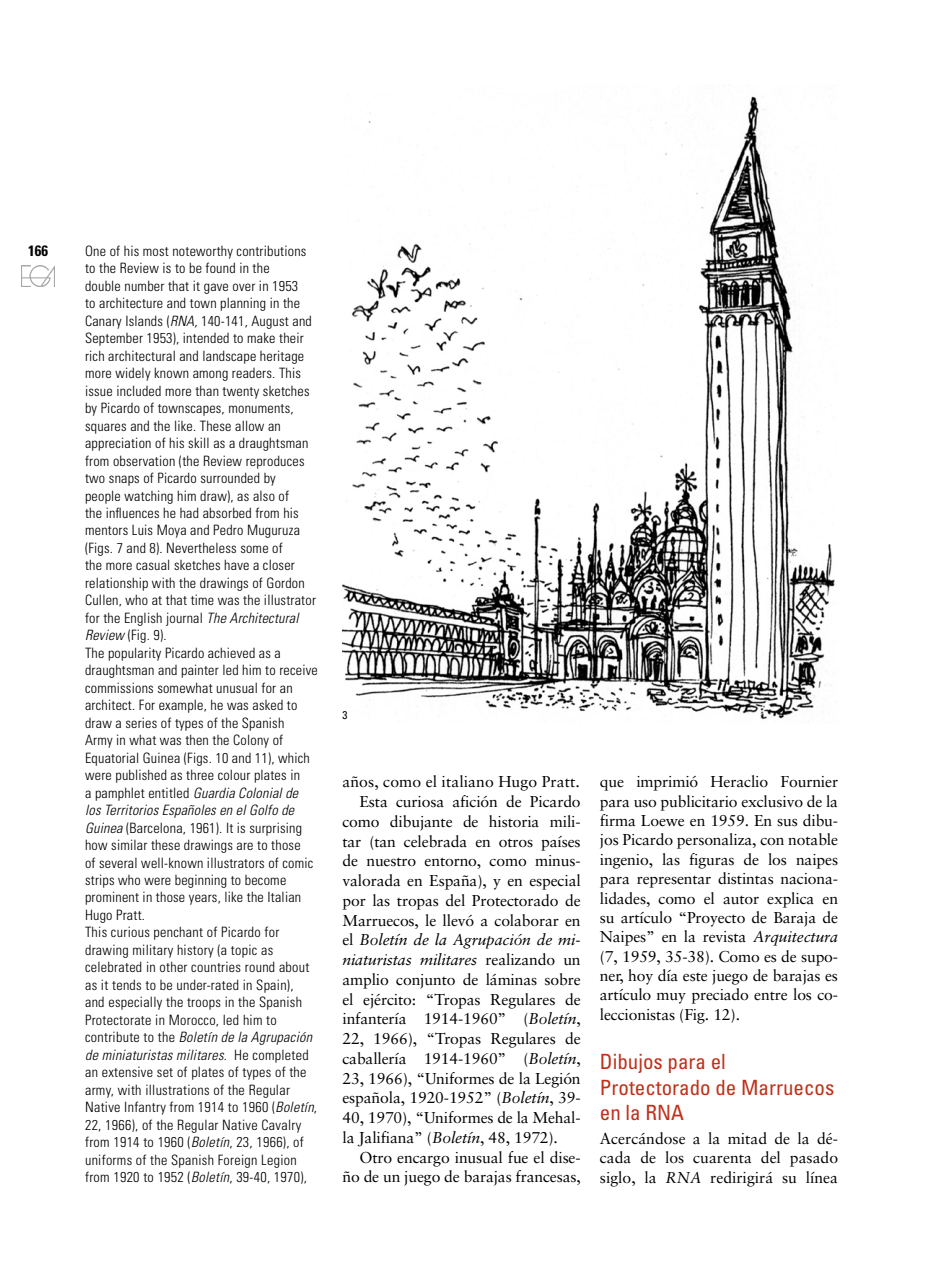
<style>
.page{position:relative;width:936px;height:1276px;background:#fff}
.page>*{position:absolute;margin:0;border:0;box-sizing:border-box;transform-origin:0 0}
.t1{font:condensed 21px/25.7px "Univers";color:#c03019}
.t2{font:15.75px/19.4px "Sabon";letter-spacing:-.01em;color:#000;text-align:justify}
.t3{font:italic 15.75px "Sabon";letter-spacing:-.01em;color:#000}
.t4{font:700 condensed 15px "Univers";color:#000}
.t5{font:300 condensed 14.25px/17.4px "Univers";letter-spacing:.015em;color:#000}
.t6{font:condensed 11.25px "Univers";color:#000}
.s1{font-style:italic}
.s2{font-style:normal}
</style>
<div class="page">
<img style="left:22px;top:265px;width:33px;height:21px">
<img style="left:342px;top:85px;width:493px;height:635px">
<p class="t4" style="left:28px;top:242px;width:21px">166</p>
<p class="t5" style="left:85px;top:242px;width:234px">One of his most noteworthy contributions to the Review is to be found in the<br>double number that it gave over in 1953<br>to architecture and town planning in the Canary Islands (<span class="s1">RNA,</span> 140-141, August and September 1953), intended to make their rich architectural and landscape heritage more widely known among readers. This issue included more than twenty sketches by Picardo of townscapes, monuments, squares and the like. These allow an appreciation of his skill as a draughtsman from observation (the Review reproduces two snaps of Picardo surrounded by<br>people watching him draw), as also of<br>the influences he had absorbed from his mentors Luis Moya and Pedro Muguruza (Figs. 7 and 8). Nevertheless some of<br>the more casual sketches have a closer relationship with the drawings of Gordon Cullen, who at that time was the illustrator for the English journal <span class="s1">The Architectural Review</span> (Fig. 9).<br>The popularity Picardo achieved as a draughtsman and painter led him to receive commissions somewhat unusual for an architect. For example, he was asked to draw a series of types of the Spanish<br>Army in what was then the Colony of Equatorial Guinea (Figs. 10 and 11), which were published as three colour plates in<br>a pamphlet entitled <span class="s1">Guardia Colonial de<br>los Territorios Españoles en el Golfo de Guinea</span> (Barcelona, 1961). It is surprising how similar these drawings are to those<br>of several well-known illustrators of comic strips who were beginning to become prominent in those years, like the Italian Hugo Pratt.<br>This curious penchant of Picardo for drawing military history (a topic as celebrated in other countries round about as it tends to be under-rated in Spain),<br>and especially the troops in the Spanish Protectorate in Morocco, led him to contribute to the <span class="s1">Boletín de la Agrupación de miniaturistas militares</span>. He completed an extensive set of plates of types of the army, with illustrations of the Regular Native Infantry from 1914 to 1960 (<span class="s1">Boletín</span>, 22, 1966), of the Regular Native Cavalry from 1914 to 1960 (<span class="s1">Boletín</span>, 23, 1966), of uniforms of the Spanish Foreign Legion from 1920 to 1952 (<span class="s1">Boletín</span>, 39-40, 1970),</p>
<p class="t6" style="left:342px;top:708px;width:6px">3</p>
<p class="t2" style="left:342px;top:772px;width:239px">años, como el italiano Hugo Pratt.</p>
<p class="t2" style="left:359px;top:792px;width:223px">Esta curiosa afición de Picardo</p>
<p class="t2" style="left:342px;top:811px;width:240px">como dibujante de historia mili-</p>
<p class="t2" style="left:342px;top:831px;width:240px">tar (tan celebrada en otros países</p>
<p class="t2" style="left:342px;top:851px;width:240px">de nuestro entorno, como minus-</p>
<p class="t2" style="left:342px;top:871px;width:240px">valorada en España), y en especial</p>
<p class="t2" style="left:342px;top:890px;width:240px">por las tropas del Protectorado de</p>
<p class="t2" style="left:342px;top:910px;width:240px">Marruecos, le llevó a colaborar en</p>
<p class="t3" style="left:342px;top:930px;width:240px"><span class="s2">el</span> Boletín de la Agrupación de mi-</p>
<p class="t3" style="left:342px;top:950px;width:240px">niaturistas militares <span class="s2">realizando un</span></p>
<p class="t2" style="left:342px;top:969px;width:240px">amplio conjunto de láminas sobre</p>
<p class="t2" style="left:342px;top:989px;width:240px">el ejército: “Tropas Regulares de</p>
<p class="t2" style="left:342px;top:1009px;width:240px">infantería 1914-1960” (<span class="s1">Boletín</span>,</p>
<p class="t2" style="left:342px;top:1029px;width:240px">22, 1966), “Tropas Regulares de</p>
<p class="t2" style="left:342px;top:1048px;width:240px">caballería 1914-1960” (<span class="s1">Boletín</span>,</p>
<p class="t2" style="left:342px;top:1068px;width:240px">23, 1966), “Uniformes de la Legión</p>
<p class="t2" style="left:342px;top:1088px;width:240px">española, 1920-1952” (<span class="s1">Boletín</span>, 39-</p>
<p class="t2" style="left:342px;top:1108px;width:240px">40, 1970), “Uniformes de la Mehal-</p>
<p class="t2" style="left:342px;top:1127px;width:217px">la Jalifiana” (<span class="s1">Boletín</span>, 48, 1972).</p>
<p class="t2" style="left:359px;top:1147px;width:223px">Otro encargo inusual fue el dise-</p>
<p class="t2" style="left:342px;top:1167px;width:240px">ño de un juego de barajas francesas,</p>
<p class="t2" style="left:600px;top:772px;width:240px">que imprimió Heraclio Fournier para uso publicitario exclusivo de la firma Loewe en 1959. En sus dibu&shy;jos Picardo personaliza, con notable ingenio, las figuras de los naipes para representar distintas naciona&shy;lidades, como el autor explica en su artículo “Proyecto de Baraja de Naipes” en la revista <span class="s1">Arquitectura </span>(7, 1959, 35-38). Como es de supo&shy;ner, hoy día este juego de barajas es artículo muy preciado entre los co&shy;leccionistas (Fig. 12).</p>
<h1 class="t1" style="left:600px;top:1048px;width:236px">Dibujos para el<br>Protectorado de Marruecos en la RNA</h1>
<p class="t2" style="left:600px;top:1128px;width:240px">Acercándose a la mitad de la dé&shy;cada de los cuarenta del pasado siglo, la <span class="s1">RNA</span> redirigirá su línea</p>
</div>
